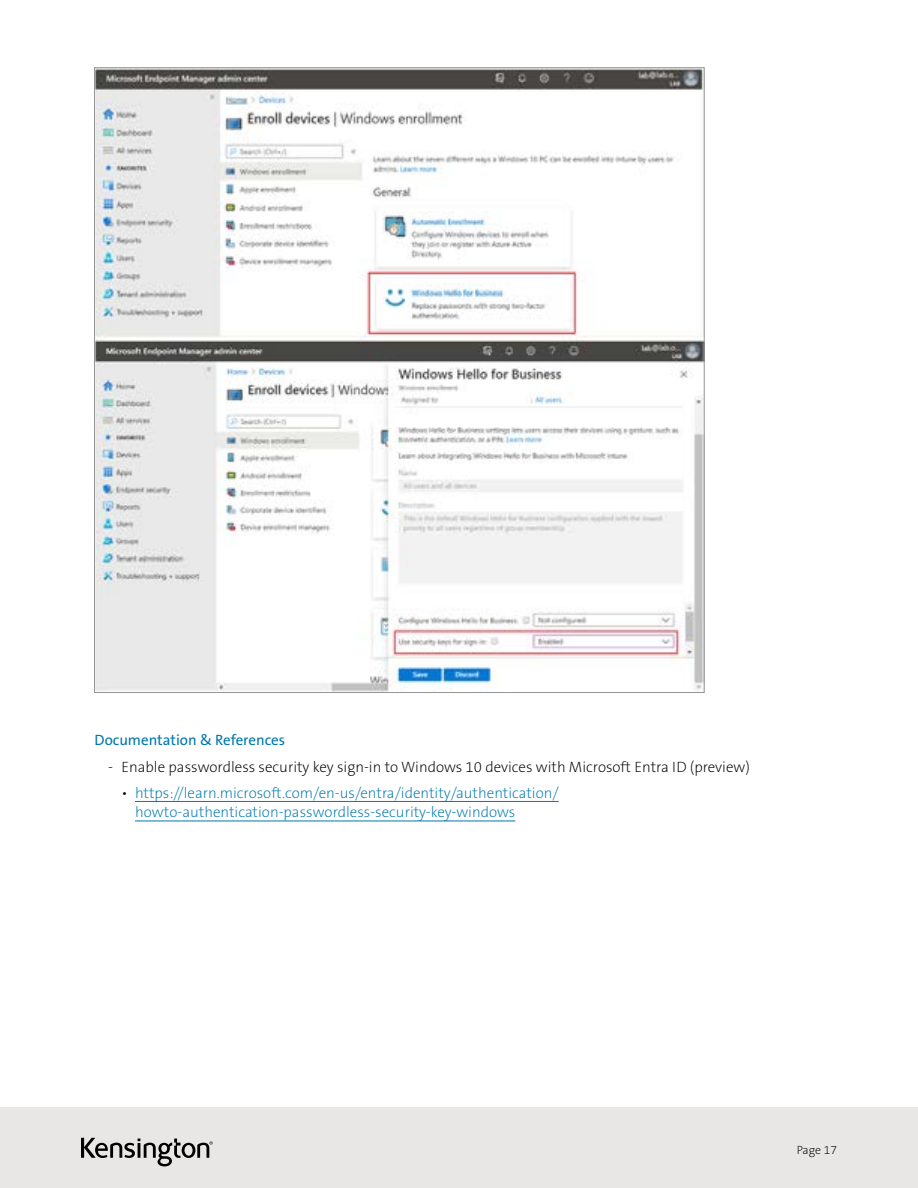
<style>
.page{position:relative;width:918px;height:1188px;background:#fff}
.page>*{position:absolute;margin:0;border:0;box-sizing:border-box;transform-origin:0 0}
.t1{font:15px/19.5px "The Sans KENSINGTON2 XL";color:#0078ae}
.t2{font:15px "The Sans KENSINGTON2 XL";color:#000}
.t3{font:15px "The Sans KENSINGTON5 Rg";color:#0078ae}
.t4{font:12px "The Sans KENSINGTON2 XL";color:#000}
.s1{color:#000}
</style>
<div class="page">
<div style="left:0;top:1107px;width:918px;height:81px;background:#e8e7e6"></div>
<svg style="left:81px;top:1138px;width:132px;height:28px"></svg>
<img style="left:96px;top:70px;width:606px;height:621px">
<hr style="left:135px;top:801px;width:424px;height:1px;background:#0078ae">
<hr style="left:135px;top:821px;width:380px;height:1px;background:#0078ae">
<p class="t3" style="left:94px;top:732px;width:192px">Documentation &amp; References</p>
<p class="t2" style="left:108px;top:759px;width:643px">- Enable passwordless security key sign-in to Windows 10 devices with Microsoft Entra ID (preview)</p>
<p class="t1" style="left:135px;top:784px;width:425px;text-indent:-14px"><span class="s1">•</span> https://learn.microsoft.com/en-us/entra/identity/authentication/ howto-authentication-passwordless-security-key-windows</p>
<p class="t4" style="left:797px;top:1143px;width:42px">Page 17</p>
</div>
